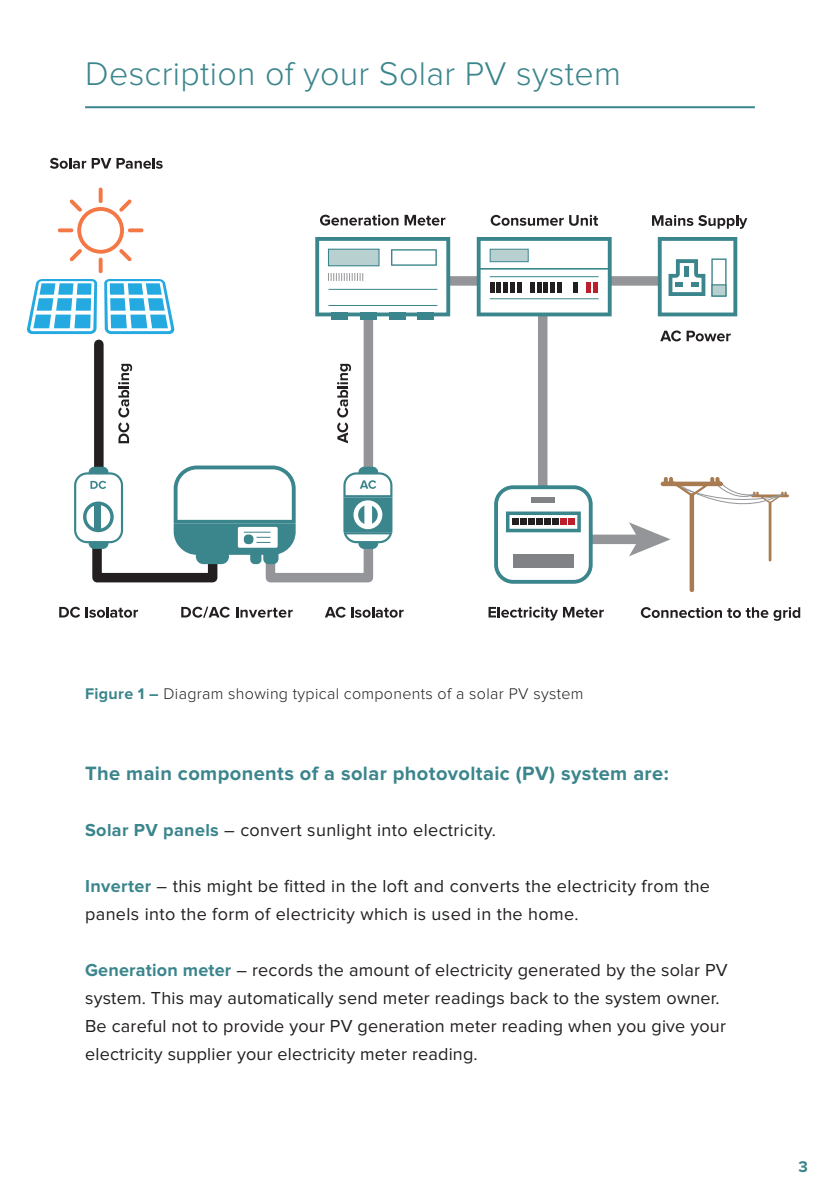
<style>
.page{position:relative;width:840px;height:1191px;background:#fff}
.page>*{position:absolute;margin:0;border:0;box-sizing:border-box;transform-origin:0 0}
.t1{font:300 34px "Proxima Nova";letter-spacing:.01em;color:#3b858c}
.t2{font:700 20px "Proxima Nova";letter-spacing:.02em;color:#3b858c}
.t3{font:18px/28px "Proxima Nova";letter-spacing:.01em;color:#231f20}
.t4{font:300 16px "Proxima Nova";letter-spacing:.02em;color:#231f20}
.t5{font:700 16px "Proxima Nova";color:#3b858c}
.s1{font-weight:700;color:#3b858c}
</style>
<div class="page">
<hr style="left:85px;top:106px;width:669px;height:2px;background:#3b858c">
<svg style="left:295px;top:271px;width:389px;height:312px"></svg>
<svg style="left:58px;top:187px;width:85px;height:86px"></svg>
<svg style="left:59px;top:607px;width:79px;height:10px"></svg>
<svg style="left:50px;top:158px;width:36px;height:11px"></svg>
<svg style="left:92px;top:158px;width:70px;height:11px"></svg>
<svg style="left:325px;top:607px;width:20px;height:10px"></svg>
<svg style="left:351px;top:607px;width:52px;height:10px"></svg>
<svg style="left:337px;top:364px;width:14px;height:79px"></svg>
<svg style="left:320px;top:214px;width:78px;height:12px"></svg>
<svg style="left:404px;top:215px;width:41px;height:11px"></svg>
<svg style="left:181px;top:606px;width:49px;height:12px"></svg>
<svg style="left:236px;top:607px;width:56px;height:10px"></svg>
<svg style="left:490px;top:215px;width:73px;height:11px"></svg>
<svg style="left:569px;top:215px;width:28px;height:11px"></svg>
<svg style="left:640px;top:607px;width:159px;height:14px"></svg>
<svg style="left:659px;top:330px;width:21px;height:11px"></svg>
<svg style="left:686px;top:331px;width:44px;height:10px"></svg>
<svg style="left:652px;top:215px;width:94px;height:14px"></svg>
<svg style="left:488px;top:606px;width:115px;height:14px"></svg>
<svg style="left:476px;top:237px;width:135px;height:79px"></svg>
<div style="left:331px;top:312px;width:17px;height:8px;background:#3b858c"></div>
<div style="left:360px;top:312px;width:16px;height:8px;background:#3b858c"></div>
<div style="left:388px;top:312px;width:17px;height:8px;background:#3b858c"></div>
<div style="left:417px;top:312px;width:17px;height:8px;background:#3b858c"></div>
<div style="left:489px;top:249px;width:39px;height:13px;background:#b9d0d0;border:1px solid #3b858c"></div>
<hr style="left:489px;top:276px;width:109px;height:1px;background:#3b858c">
<hr style="left:479px;top:268px;width:130px;height:2px;background:#3b858c">
<hr style="left:489px;top:298px;width:109px;height:1px;background:#3b858c">
<svg style="left:657px;top:237px;width:79px;height:79px"></svg>
<div style="left:711px;top:258px;width:15px;height:39px;border:1px solid #3b858c"></div>
<div style="left:711px;top:284px;width:15px;height:12px;background:#b9d0d0;border:1px solid #3b858c"></div>
<svg style="left:315px;top:237px;width:135px;height:79px"></svg>
<div style="left:489px;top:282px;width:5px;height:11px;background:#231f20"></div>
<div style="left:496px;top:282px;width:5px;height:11px;background:#231f20"></div>
<div style="left:503px;top:282px;width:5px;height:11px;background:#231f20"></div>
<hr style="left:510px;top:282px;width:4px;height:11px;background:#231f20">
<div style="left:516px;top:282px;width:5px;height:11px;background:#231f20"></div>
<div style="left:529px;top:282px;width:5px;height:11px;background:#231f20"></div>
<div style="left:536px;top:282px;width:5px;height:11px;background:#231f20"></div>
<div style="left:543px;top:282px;width:5px;height:11px;background:#231f20"></div>
<hr style="left:550px;top:282px;width:4px;height:11px;background:#231f20">
<div style="left:556px;top:282px;width:5px;height:11px;background:#231f20"></div>
<div style="left:572px;top:282px;width:5px;height:11px;background:#231f20"></div>
<div style="left:592px;top:282px;width:5px;height:11px;background:#be1d2c"></div>
<div style="left:586px;top:282px;width:5px;height:11px;background:#be1d2c"></div>
<svg style="left:494px;top:485px;width:98px;height:99px"></svg>
<div style="left:513px;top:555px;width:60px;height:13px;background:#808285"></div>
<div style="left:531px;top:497px;width:23px;height:5px;background:#808285"></div>
<div style="left:512px;top:518px;width:6px;height:7px;background:#231f20"></div>
<div style="left:520px;top:518px;width:6px;height:7px;background:#231f20"></div>
<div style="left:528px;top:518px;width:6px;height:7px;background:#231f20"></div>
<div style="left:536px;top:518px;width:6px;height:7px;background:#231f20"></div>
<div style="left:543px;top:518px;width:7px;height:7px;background:#231f20"></div>
<div style="left:551px;top:518px;width:7px;height:7px;background:#231f20"></div>
<div style="left:559px;top:518px;width:7px;height:7px;background:#be1d2c"></div>
<div style="left:567px;top:518px;width:7px;height:7px;background:#be1d2c"></div>
<div style="left:358px;top:538px;width:20px;height:11px;background:#3b858c;border-radius:6px"></div>
<div style="left:358px;top:467px;width:20px;height:11px;background:#3b858c;border-radius:6px"></div>
<svg style="left:343px;top:472px;width:49px;height:71px"></svg>
<div style="left:364px;top:502px;width:8px;height:25px;background:#fff;border:1px solid #fff"></div>
<svg style="left:27px;top:279px;width:268px;height:304px"></svg>
<div style="left:94px;top:504px;width:7px;height:25px;background:#3b858c"></div>
<svg style="left:628px;top:477px;width:160px;height:115px"></svg>
<p class="t1" style="left:85px;top:58px;width:537px">Description of your Solar PV system</p>
<p class="t4" style="left:85px;top:686px;width:499px"><span class="s1">Figure 1 –</span> Diagram showing typical components of a solar PV system</p>
<p class="t2" style="left:85px;top:764px;width:584px">The main components of a solar photovoltaic (PV) system are:</p>
<p class="t3" style="left:85px;top:817px;width:412px"><span class="s1">Solar PV panels</span> – convert sunlight into electricity.</p>
<p class="t3" style="left:85px;top:873px;width:626px"><span class="s1">Inverter</span> – this might be fitted in the loft and converts the electricity from the panels into the form of electricity which is used in the home.</p>
<p class="t3" style="left:85px;top:957px;width:643px"><span class="s1">Generation meter</span> – records the amount of electricity generated by the solar PV system. This may automatically send meter readings back to the system owner.<br>Be careful not to provide your PV generation meter reading when you give your electricity supplier your electricity meter reading.</p>
<p class="t5" style="left:798px;top:1159px;width:11px">3</p>
</div>
